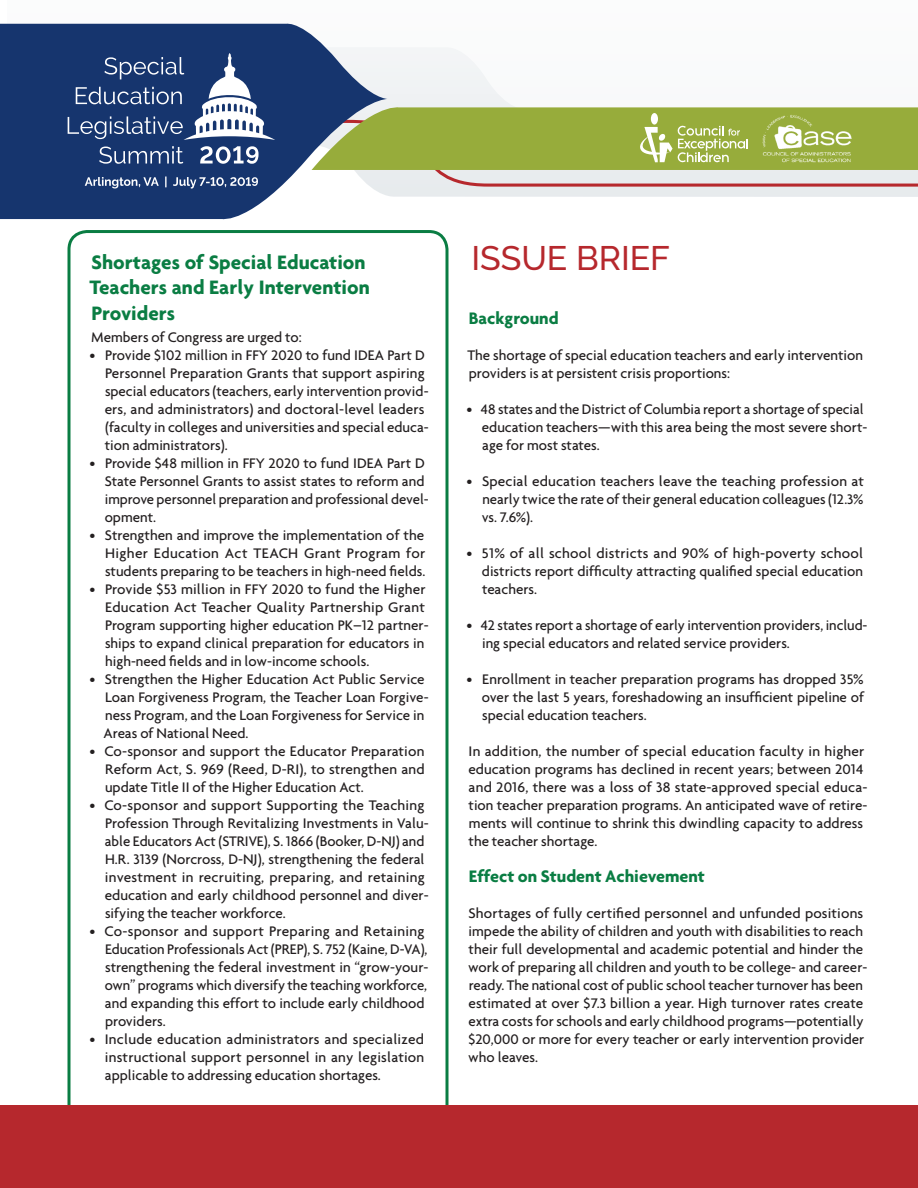
<style>
.page{position:relative;width:918px;height:1188px;background:#fff}
.page>*{position:absolute;margin:0;border:0;box-sizing:border-box;transform-origin:0 0}
.issue_brief{font:500 33.9px "Raleway";color:#b6282d}
.t1{font:700 21px/25.2px "Agenda";color:#0a7d43}
.headers{font:700 18px "Agenda";color:#0a7d43}
.main_text{font:500 15px/18px "Agenda";color:#231f20}
</style>
<div class="page">
<div style="left:387px;top:188px;width:531px;height:9px;background:#e7ebed"></div>
<svg style="left:387px;top:47px;width:120px;height:55px;fill:#f1f4f5"></svg>
<svg style="left:387px;top:170px;width:531px;height:18px;background:#e0cdcf"></svg>
<svg style="left:0;top:23px;width:387px;height:197px;fill:#16356e"></svg>
<svg style="left:312px;top:102px;width:606px;height:68px;background:#9eb156"></svg>
<div style="left:68px;top:230px;width:380px;height:958px;border:3px solid #0a7d43;border-radius:18px"></div>
<img style="left:762px;top:114px;width:89px;height:48px">
<svg style="left:99px;top:146px;width:84px;height:18px;background:#49618d"></svg>
<svg style="left:200px;top:146px;width:59px;height:18px"></svg>
<svg style="left:68px;top:53px;width:207px;height:87px"></svg>
<svg style="left:85px;top:177px;width:173px;height:12px;background:#526993"></svg>
<div style="left:0;top:1106px;width:918px;height:82px;background:#b6282d"></div>
<p class="t1" style="left:89px;top:249px;width:282px">Shortages of Special Education<br>Teachers and Early Intervention<br>Providers</p>
<p class="main_text" style="left:91px;top:328px;width:212px">Members of Congress are urged to:</p>
<p class="main_text" style="left:105px;top:346px;width:325px;text-indent:-15px">• Provide $102 million in FFY 2020 to fund IDEA Part D Personnel Preparation Grants that support aspiring special educators (teachers, early intervention provid&shy;ers, and administrators) and doctoral-level leaders (faculty in colleges and universities and special educa&shy;tion administrators).</p>
<p class="main_text" style="left:105px;top:454px;width:325px;text-indent:-15px">• Provide $48 million in FFY 2020 to fund IDEA Part D State Personnel Grants to assist states to reform and improve personnel preparation and professional devel&shy;opment.</p>
<p class="main_text" style="left:105px;top:526px;width:322px;text-align:justify;text-indent:-16px">• Strengthen and improve the implementation of the Higher Education Act TEACH Grant Program for students preparing to be teachers in high-need fields.</p>
<p class="main_text" style="left:105px;top:580px;width:325px;text-indent:-16px">• Provide $53 million in FFY 2020 to fund the Higher Education Act Teacher Quality Partnership Grant Program supporting higher education PK–12 partner&shy;ships to expand clinical preparation for educators in high-need fields and in low-income schools.</p>
<p class="main_text" style="left:104px;top:670px;width:327px;text-indent:-14px">• Strengthen the Higher Education Act Public Service Loan Forgiveness Program, the Teacher Loan Forgive&shy;ness Program, and the Loan Forgiveness for Service in Areas of National Need.</p>
<p class="main_text" style="left:105px;top:742px;width:321px;text-align:justify;text-indent:-16px">• Co-sponsor and support the Educator Preparation Reform Act, S. 969 (Reed, D-RI), to strengthen and update Title II of the Higher Education Act.</p>
<p class="main_text" style="left:105px;top:796px;width:325px;text-indent:-15px">• Co-sponsor and support Supporting the Teaching Profession Through Revitalizing Investments in Valu&shy;able Educators Act (STRIVE), S. 1866 (Booker, D-NJ) and H.R. 3139 (Norcross, D-NJ), strengthening the federal investment in recruiting, preparing, and retaining education and early childhood personnel and diver&shy;sifying the teacher workforce.</p>
<p class="main_text" style="left:105px;top:922px;width:325px;text-indent:-15px">• Co-sponsor and support Preparing and Retaining Education Professionals Act (PREP), S. 752 (Kaine, D-VA), strengthening the federal investment in “grow-your&shy;own” programs which diversify the teaching workforce, and expanding this effort to include early childhood providers.</p>
<p class="main_text" style="left:105px;top:1030px;width:321px;text-align:justify;text-indent:-15px">• Include education administrators and specialized instructional support personnel in any legislation applicable to addressing education shortages.</p>
<p class="issue_brief" style="left:471px;top:238px;width:200px">ISSUE BRIEF</p>
<p class="headers" style="left:469px;top:307px;width:91px">Background</p>
<p class="main_text" style="left:468px;top:346px;width:397px">The shortage of special education teachers and early intervention providers is at persistent crisis proportions:</p>
<p class="main_text" style="left:482px;top:400px;width:387px;text-indent:-15px">• 48 states and the District of Columbia report a shortage of special education teachers—with this area being the most severe short&shy;age for most states.</p>
<p class="main_text" style="left:482px;top:472px;width:384px;text-align:justify;text-indent:-15px">• Special education teachers leave the teaching profession at nearly twice the rate of their general education colleagues (12.3% vs. 7.6%).</p>
<p class="main_text" style="left:482px;top:544px;width:383px;text-align:justify;text-indent:-15px">• 51% of all school districts and 90% of high-poverty school districts report difficulty attracting qualified special education teachers.</p>
<p class="main_text" style="left:482px;top:616px;width:387px;text-indent:-15px">• 42 states report a shortage of early intervention providers, includ&shy;ing special educators and related service providers.</p>
<p class="main_text" style="left:482px;top:670px;width:384px;text-align:justify;text-indent:-15px">• Enrollment in teacher preparation programs has dropped 35% over the last 5 years, foreshadowing an insufficient pipeline of special education teachers.</p>
<p class="main_text" style="left:468px;top:742px;width:401px">In addition, the number of special education faculty in higher education programs has declined in recent years; between 2014 and 2016, there was a loss of 38 state-approved special educa&shy;tion teacher preparation programs. An anticipated wave of retire&shy;ments will continue to shrink this dwindling capacity to address the teacher shortage.</p>
<p class="headers" style="left:469px;top:865px;width:238px">Effect on Student Achievement</p>
<p class="main_text" style="left:468px;top:904px;width:401px">Shortages of fully certified personnel and unfunded positions impede the ability of children and youth with disabilities to reach their full developmental and academic potential and hinder the work of preparing all children and youth to be college- and career&shy;ready. The national cost of public school teacher turnover has been estimated at over $7.3 billion a year. High turnover rates create extra costs for schools and early childhood programs—potentially $20,000 or more for every teacher or early intervention provider who leaves.</p>
</div>
